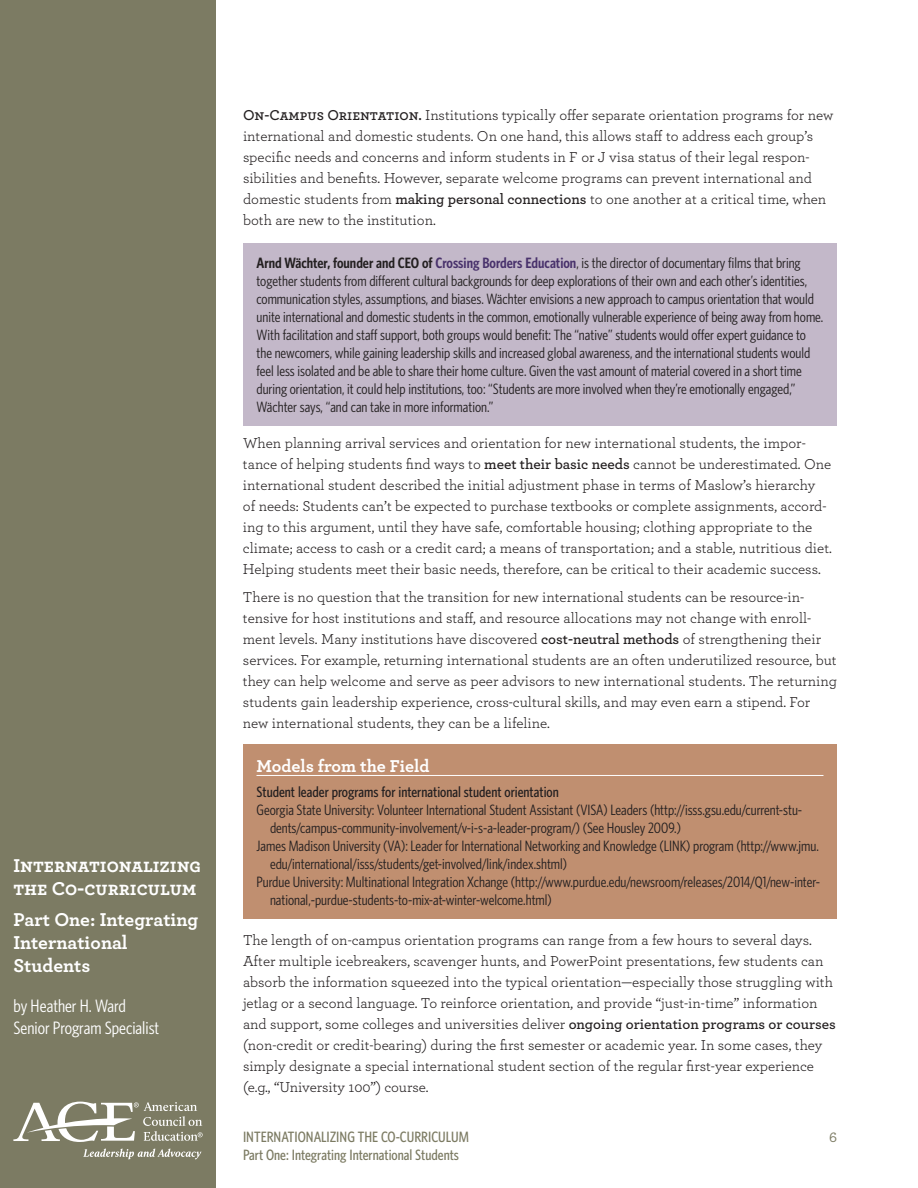
<style>
.page{position:relative;width:918px;height:1188px;background:#fff}
.page>*{position:absolute;margin:0;border:0;box-sizing:border-box;transform-origin:0 0}
.t1{font:700 19.5px/23.4px "Archer";color:#fff}
.t2{font:18px/22.5px "Whitney Condensed";color:#fff}
.t3{font:700 18px "Archer";color:#fff}
.t4{font:15px/21px "Archer";color:#231f20}
.t5{font:15px/18px "Whitney Condensed";color:#231f20}
.t6{font:500 15px "Whitney Condensed";color:#7c7b63}
.t7{font:500 15px "Whitney Condensed";color:#231f20}
.t8{font:500 15px "Archer";color:#7c7b63}
.s1{font-weight:600}
.s2{font-weight:600;color:#49326c}
</style>
<div class="page">
<div style="left:0;top:0;width:216px;height:1188px;background:#7c7b63"></div>
<svg style="left:83px;top:1148px;width:118px;height:12px"></svg>
<svg style="left:13px;top:1102px;width:190px;height:40px"></svg>
<div style="left:243px;top:243px;width:594px;height:183px;background:#c3b8c9"></div>
<div style="left:243px;top:744px;width:594px;height:174px;background:#c08f70"></div>
<hr style="left:256px;top:775px;width:568px;height:1px;background:#fff">
<h1 class="t1" style="left:13px;top:853px;width:189px">Internationalizing the Co-curriculum</h1>
<h1 class="t1" style="left:13px;top:906px;width:186px">Part One: Integrating<br>International<br>Students</h1>
<p class="t2" style="left:14px;top:994px;width:147px">by Heather H. Ward<br>Senior Program Specialist</p>
<p class="t4" style="left:243px;top:104px;width:592px"><span class="s1">On-Campus Orientation.</span> Institutions typically offer separate orientation programs for new international and domestic students. On one hand, this allows staff to address each group’s specific needs and concerns and inform students in F or J visa status of their legal respon&shy;sibilities and benefits. However, separate welcome programs can prevent international and domestic students from <span class="s1">making personal connections</span> to one another at a critical time, when both are new to the institution.</p>
<p class="t5" style="left:256px;top:253px;width:568px"><span class="s1">Arnd Wächter, founder and CEO of</span> <span class="s2">Crossing Borders Education</span>, is the director of documentary films that bring together students from different cultural backgrounds for deep explorations of their own and each other’s identities, communication styles, assumptions, and biases. Wächter envisions a new approach to campus orientation that would unite international and domestic students in the common, emotionally vulnerable experience of being away from home.<br>With facilitation and staff support, both groups would benefit: The “native” students would offer expert guidance to the newcomers, while gaining leadership skills and increased global awareness, and the international students would feel less isolated and be able to share their home culture. Given the vast amount of material covered in a short time during orientation, it could help institutions, too: “Students are more involved when they’re emotionally engaged,” Wächter says, “and can take in more information.”</p>
<p class="t4" style="left:243px;top:432px;width:590px">When planning arrival services and orientation for new international students, the impor&shy;tance of helping students find ways to <span class="s1">meet their basic needs</span> cannot be underestimated. One international student described the initial adjustment phase in terms of Maslow’s hierarchy<br>of needs: Students can’t be expected to purchase textbooks or complete assignments, accord&shy;ing to this argument, until they have safe, comfortable housing; clothing appropriate to the climate; access to cash or a credit card; a means of transportation; and a stable, nutritious diet.<br>Helping students meet their basic needs, therefore, can be critical to their academic success.</p>
<p class="t4" style="left:243px;top:586px;width:596px">There is no question that the transition for new international students can be resource-in&shy;tensive for host institutions and staff, and resource allocations may not change with enroll&shy;ment levels. Many institutions have discovered <span class="s1">cost-neutral methods</span> of strengthening their services. For example, returning international students are an often underutilized resource, but they can help welcome and serve as peer advisors to new international students. The returning students gain leadership experience, cross-cultural skills, and may even earn a stipend. For new international students, they can be a lifeline.</p>
<p class="t3" style="left:256px;top:752px;width:175px">Models from the Field</p>
<p class="t7" style="left:256px;top:782px;width:304px">Student leader programs for international student orientation</p>
<p class="t5" style="left:256px;top:800px;width:547px">Georgia State University: Volunteer International Student Assistant (VISA) Leaders (http://isss.gsu.edu/current-stu-</p>
<p class="t5" style="left:270px;top:818px;width:413px">dents/campus-community-involvement/v-i-s-a-leader-program/) (See Housley 2009.)</p>
<p class="t5" style="left:256px;top:836px;width:564px">James Madison University (VA): Leader for International Networking and Knowledge (LINK) program (http://www.jmu.</p>
<p class="t5" style="left:270px;top:854px;width:299px">edu/international/isss/students/get-involved/link/index.shtml)</p>
<p class="t5" style="left:256px;top:872px;width:565px">Purdue University: Multinational Integration Xchange (http://www.purdue.edu/newsroom/releases/2014/Q1/new-inter-</p>
<p class="t5" style="left:270px;top:890px;width:283px">national,-purdue-students-to-mix-at-winter-welcome.html)</p>
<p class="t4" style="left:243px;top:929px;width:594px">The length of on-campus orientation programs can range from a few hours to several days.<br>After multiple icebreakers, scavenger hunts, and PowerPoint presentations, few students can absorb the information squeezed into the typical orientation—especially those struggling with jetlag or a second language. To reinforce orientation, and provide “just-in-time” information and support, some colleges and universities deliver <span class="s1">ongoing orientation programs or courses </span>(non-credit or credit-bearing) during the first semester or academic year. In some cases, they simply designate a special international student section of the regular first-year experience (e.g., “University 100”) course.</p>
<p class="t6" style="left:243px;top:1127px;width:227px">INTERNATIONALIZING THE CO-CURRICULUM</p>
<p class="t8" style="left:829px;top:1126px;width:9px">6</p>
<p class="t6" style="left:243px;top:1145px;width:217px">Part One: Integrating International Students</p>
</div>
